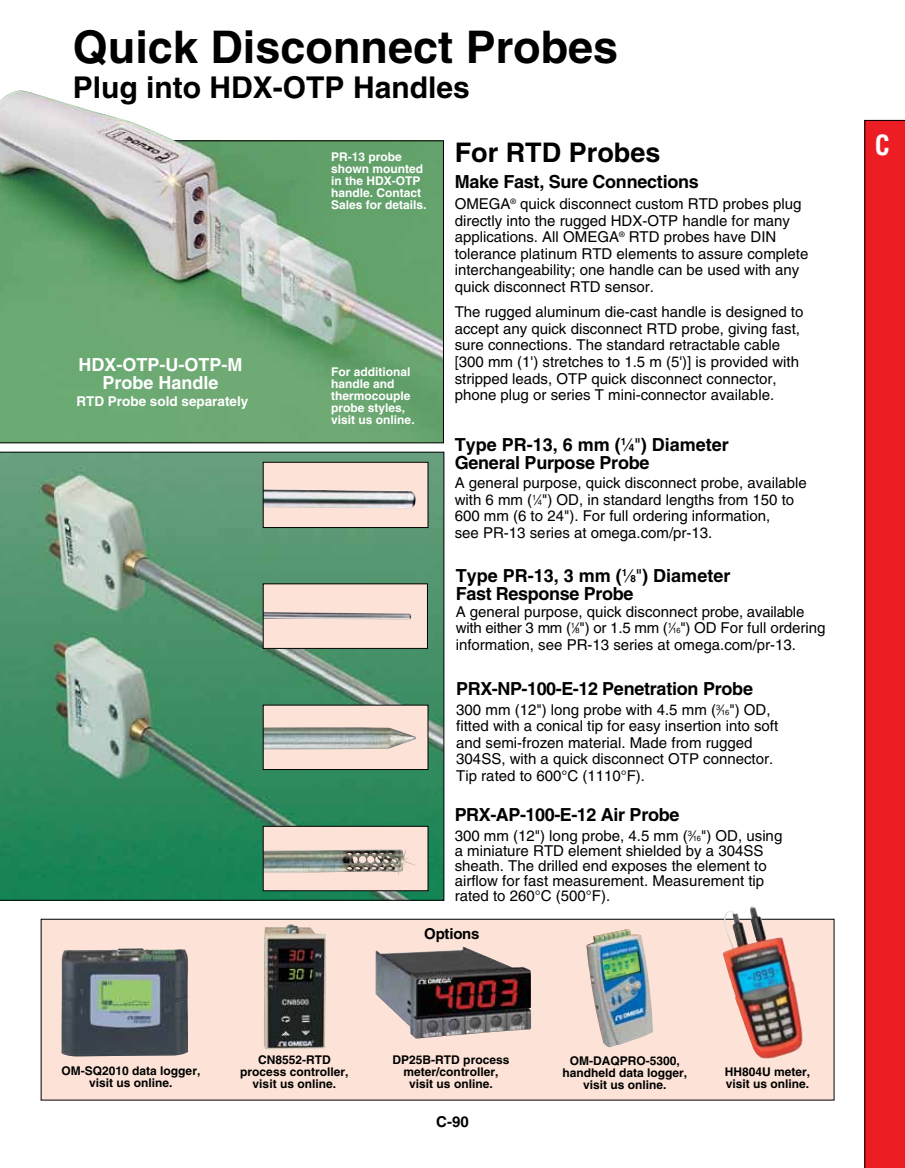
<style>
.page{position:relative;width:905px;height:1168px;background:#fff}
.page>*{position:absolute;margin:0;border:0;box-sizing:border-box;transform-origin:0 0}
.t1{font:700 45px "Helvetica";color:#000}
.t2{font:700 30px "Helvetica";color:#000}
.t3{font:700 27px "Helvetica";color:#000}
.t4{font:700 condensed 27px "Helvetica";color:#fff}
.t5{font:700 18px/18px "Helvetica";letter-spacing:-.015em;color:#000}
.t6{font:700 18px/18px "Helvetica";color:#fff;text-align:center}
.t7{font:15px/16.5px "Helvetica";color:#000}
.t8{font:700 15px "Helvetica";letter-spacing:-.015em;color:#000}
.t9{font:700 13.5px "Helvetica";color:#fff}
.t10{font:700 12px/12px "Helvetica";color:#000;text-align:center}
.t11{font:700 12px/12px "Helvetica";color:#fff}
.s1{font-weight:400}
.s2{font-size:9.9px}
.s3{font-size:7.5px}
</style>
<div class="page">
<svg style="left:864px;top:120px;width:40px;height:1048px;background:#c6181d"></svg>
<svg style="left:0;top:140px;width:444px;height:303px;background:#78a97e"></svg>
<svg style="left:0;top:452px;width:444px;height:448px;background:#4f9370"></svg>
<div style="left:263px;top:705px;width:165px;height:64px;background:#fde3d7"></div>
<img style="left:265px;top:727px;width:151px;height:22px">
<div style="left:263px;top:705px;width:165px;height:65px;border:1px solid #000"></div>
<div style="left:263px;top:462px;width:165px;height:65px;background:#fde3d7"></div>
<img style="left:265px;top:489px;width:150px;height:20px">
<div style="left:263px;top:462px;width:165px;height:66px;border:1px solid #000"></div>
<div style="left:263px;top:584px;width:164px;height:64px;background:#fde3d7"></div>
<img style="left:265px;top:612px;width:146px;height:8px">
<div style="left:263px;top:583px;width:165px;height:66px;border:1px solid #000"></div>
<div style="left:263px;top:826px;width:165px;height:65px;background:#fde3d7"></div>
<img style="left:265px;top:849px;width:152px;height:26px">
<div style="left:263px;top:826px;width:165px;height:65px;border:1px solid #000"></div>
<img style="left:0;top:90px;width:21px;height:84px">
<div style="left:41px;top:919px;width:793px;height:181px;background:#fde3d7"></div>
<img style="left:586px;top:929px;width:67px;height:118px">
<img style="left:375px;top:946px;width:156px;height:92px">
<img style="left:61px;top:948px;width:127px;height:108px">
<img style="left:264px;top:924px;width:62px;height:125px">
<img style="left:722px;top:910px;width:77px;height:149px">
<h1 class="t1" style="left:73px;top:20px;width:547px">Quick Disconnect Probes</h1>
<h2 class="t2" style="left:73px;top:69px;width:398px">Plug into HDX-OTP Handles</h2>
<p class="t6" style="left:78px;top:356px;width:165px">HDX-OTP-U-OTP-M<br>Probe Handle</p>
<p class="t9" style="left:76px;top:393px;width:173px">RTD Probe sold separately</p>
<p class="t11" style="left:331px;top:150px;width:97px">PR-13 probe shown mounted in the HDX-OTP handle. Contact<br>Sales for details.</p>
<p class="t11" style="left:331px;top:366px;width:85px">For additional handle and thermocouple probe styles, visit us online.</p>
<h3 class="t3" style="left:455px;top:136px;width:207px">For RTD Probes</h3>
<p class="t5" style="left:454px;top:173px;width:246px">Make Fast, Sure Connections</p>
<p class="t7" style="left:454px;top:196px;width:355px">OMEGA<sup>®</sup> quick disconnect custom RTD probes plug directly into the rugged HDX-OTP handle for many applications. All OMEGA<sup>®</sup> RTD probes have DIN tolerance platinum RTD elements to assure complete interchangeability; one handle can be used with any quick disconnect RTD sensor.</p>
<p class="t7" style="left:454px;top:304px;width:350px">The rugged aluminum die-cast handle is designed to accept any quick disconnect RTD probe, giving fast, sure connections. The standard retractable cable [300 mm (1') stretches to 1.5 m (5')] is provided with stripped leads, OTP quick disconnect connector, phone plug or series T mini-connector available.</p>
<p class="t5" style="left:454px;top:435px;width:275px">Type PR-13, 6 mm (<sup>1</sup><span class="s1">⁄</span><span class="s2">4</span><span class="s1">"</span>) Diameter<br>General Purpose Probe</p>
<p class="t7" style="left:454px;top:475px;width:353px">A general purpose, quick disconnect probe, available with 6 mm (<sup>1</sup>⁄<span class="s3">4</span>") OD, in standard lengths from 150 to 600 mm (6 to 24"). For full ordering information,<br>see PR-13 series at omega.com/pr-13.</p>
<p class="t5" style="left:455px;top:566px;width:276px">Type PR-13, 3 mm (<sup>1</sup><span class="s1">⁄</span><span class="s2">8</span><span class="s1">"</span>) Diameter<br>Fast Response Probe</p>
<p class="t7" style="left:455px;top:603px;width:371px">A general purpose, quick disconnect probe, available with either 3 mm (<sup>1</sup>⁄<span class="s3">8</span>") or 1.5 mm (<sup>1</sup>⁄<span class="s3">16</span>") OD For full ordering information, see PR-13 series at omega.com/pr-13.</p>
<p class="t5" style="left:456px;top:680px;width:298px">PRX-NP-100-E-12 Penetration Probe</p>
<p class="t7" style="left:456px;top:701px;width:323px">300 mm (12") long probe with 4.5 mm (<sup>3</sup>⁄<span class="s3">16</span>") OD, fitted with a conical tip for easy insertion into soft and semi-frozen material. Made from rugged 304SS, with a quick disconnect OTP connector.<br>Tip rated to 600°C (1110°F).</p>
<p class="t5" style="left:455px;top:806px;width:226px">PRX-AP-100-E-12 Air Probe</p>
<p class="t7" style="left:455px;top:828px;width:329px;line-height:15px">300 mm (12") long probe, 4.5 mm (<sup>3</sup>⁄<span class="s3">16</span>") OD, using a miniature RTD element shielded by a 304SS sheath. The drilled end exposes the element to airflow for fast measurement. Measurement tip rated to 260°C (500°F).</p>
<p class="t8" style="left:424px;top:924px;width:57px">Options</p>
<p class="t10" style="left:62px;top:1064px;width:140px">OM-SQ2010 data logger, visit us online.</p>
<p class="t10" style="left:240px;top:1054px;width:110px">CN8552-RTD process controller, visit us online.</p>
<p class="t10" style="left:392px;top:1054px;width:118px">DP25B-RTD process meter/controller, visit us online.</p>
<p class="t8" style="left:436px;top:1112px;width:34px">C-90</p>
<p class="t10" style="left:562px;top:1054px;width:126px">OM-DAQPRO-5300, handheld data logger, visit us online.</p>
<p class="t10" style="left:724px;top:1065px;width:87px;text-align:left">HH804U meter, visit us online.</p>
<h3 class="t4" style="left:874px;top:128px;width:17px">C</h3>
</div>
